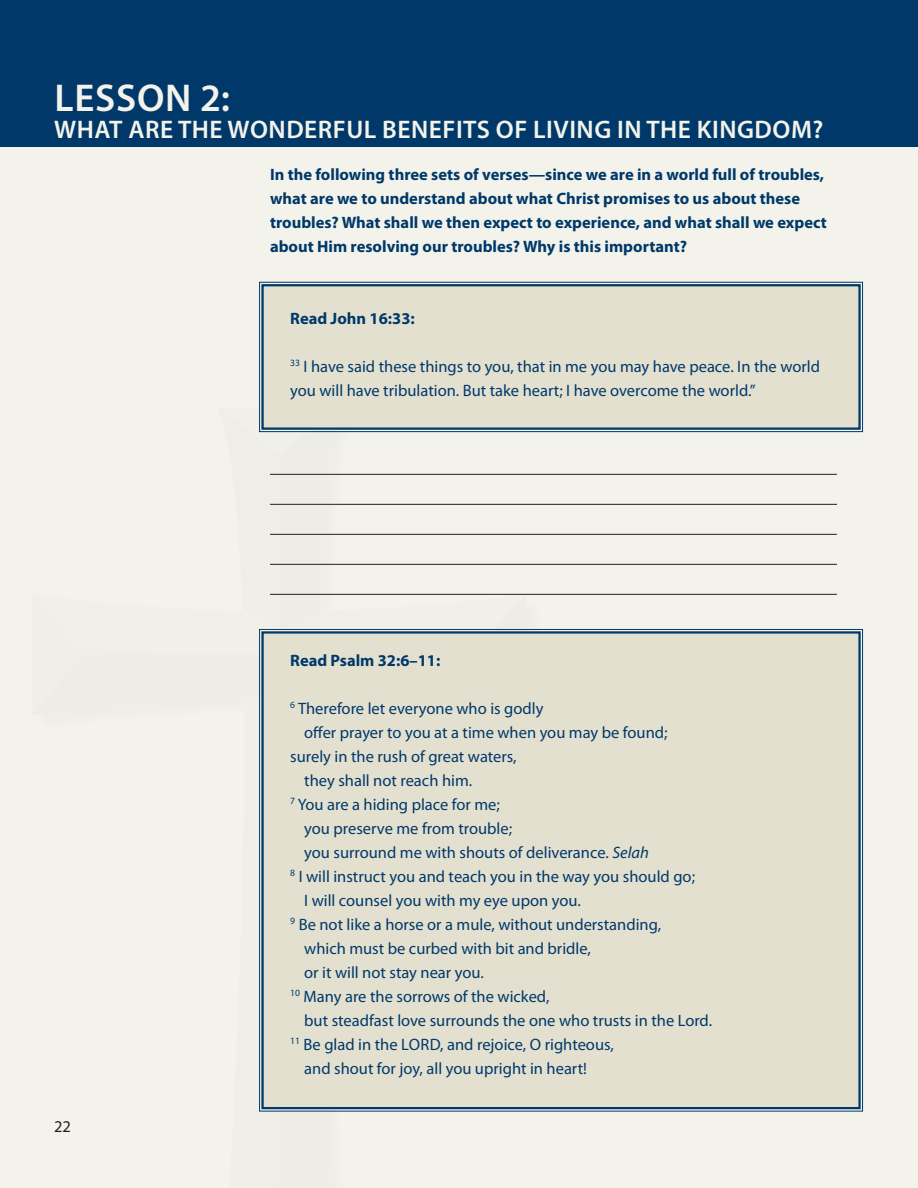
<style>
.page{position:relative;width:918px;height:1188px;background:#f3f2eb}
.page>*{position:absolute;margin:0;border:0;box-sizing:border-box;transform-origin:0 0}
.t1{font:600 38.85px "Myriad Pro";letter-spacing:.02em;color:#f3f2eb}
.t2{font:600 25.5px "Myriad Pro";letter-spacing:.02em;color:#f3f2eb}
.t3{font:16.5px/24px "Myriad Pro";color:#003969}
.t4{font:700 16.5px/24px "Myriad Pro";color:#003969}
.t5{font:16.5px "Myriad Pro";color:#231f20}
.s1{font-style:italic}
</style>
<div class="page">
<div style="left:0;top:0;width:918px;height:147px;background:#003969"></div>
<div style="left:259px;top:629px;width:604px;height:483px;background:#e4e0d0"></div>
<div style="left:261px;top:631px;width:600px;height:478px;border:2px solid #003969"></div>
<div style="left:259px;top:282px;width:604px;height:150px;background:#e4e0d0"></div>
<div style="left:261px;top:284px;width:600px;height:146px;border:2px solid #003969"></div>
<hr style="left:270px;top:474px;width:567px;height:1px;background:#231f20">
<hr style="left:270px;top:504px;width:567px;height:1px;background:#231f20">
<hr style="left:270px;top:534px;width:567px;height:1px;background:#231f20">
<hr style="left:270px;top:564px;width:567px;height:1px;background:#231f20">
<hr style="left:270px;top:594px;width:567px;height:1px;background:#231f20">
<h1 class="t1" style="left:54px;top:73px;width:177px">LESSON 2:</h1>
<h2 class="t2" style="left:54px;top:113px;width:771px">WHAT ARE THE WONDERFUL BENEFITS OF LIVING IN THE KINGDOM?</h2>
<p class="t4" style="left:270px;top:162px;width:558px">In the following three sets of verses—since we are in a world full of troubles, what are we to understand about what Christ promises to us about these troubles? What shall we then expect to experience, and what shall we expect about Him resolving our troubles? Why is this important?</p>
<p class="t4" style="left:290px;top:306px;width:126px">Read John 16:33:</p>
<p class="t3" style="left:290px;top:354px;width:531px"><sup>33</sup> I have said these things to you, that in me you may have peace. In the world you will have tribulation. But take heart; I have overcome the world.”</p>
<p class="t5" style="left:54px;top:1116px;width:18px">22</p>
<p class="t4" style="left:290px;top:648px;width:152px">Read Psalm 32:6–11:</p>
<p class="t3" style="left:290px;top:696px;width:255px"><sup>6</sup> Therefore let everyone who is godly</p>
<p class="t3" style="left:304px;top:720px;width:365px">offer prayer to you at a time when you may be found;</p>
<p class="t3" style="left:290px;top:744px;width:228px">surely in the rush of great waters,</p>
<p class="t3" style="left:304px;top:768px;width:169px">they shall not reach him.</p>
<p class="t3" style="left:290px;top:792px;width:211px"><sup>7</sup> You are a hiding place for me;</p>
<p class="t3" style="left:304px;top:816px;width:209px">you preserve me from trouble;</p>
<p class="t3" style="left:304px;top:840px;width:346px">you surround me with shouts of deliverance. <span class="s1">Selah</span></p>
<p class="t3" style="left:290px;top:864px;width:406px"><sup>8</sup> I will instruct you and teach you in the way you should go;</p>
<p class="t3" style="left:304px;top:888px;width:278px">I will counsel you with my eye upon you.</p>
<p class="t3" style="left:290px;top:912px;width:372px"><sup>9</sup> Be not like a horse or a mule, without understanding,</p>
<p class="t3" style="left:304px;top:936px;width:288px">which must be curbed with bit and bridle,</p>
<p class="t3" style="left:304px;top:960px;width:181px">or it will not stay near you.</p>
<p class="t3" style="left:290px;top:984px;width:261px"><sup>10</sup> Many are the sorrows of the wicked,</p>
<p class="t3" style="left:304px;top:1008px;width:409px">but steadfast love surrounds the one who trusts in the Lord.</p>
<p class="t3" style="left:290px;top:1032px;width:325px"><sup>11</sup> Be glad in the LORD, and rejoice, O righteous,</p>
<p class="t3" style="left:304px;top:1056px;width:284px">and shout for joy, all you upright in heart!</p>
</div>
